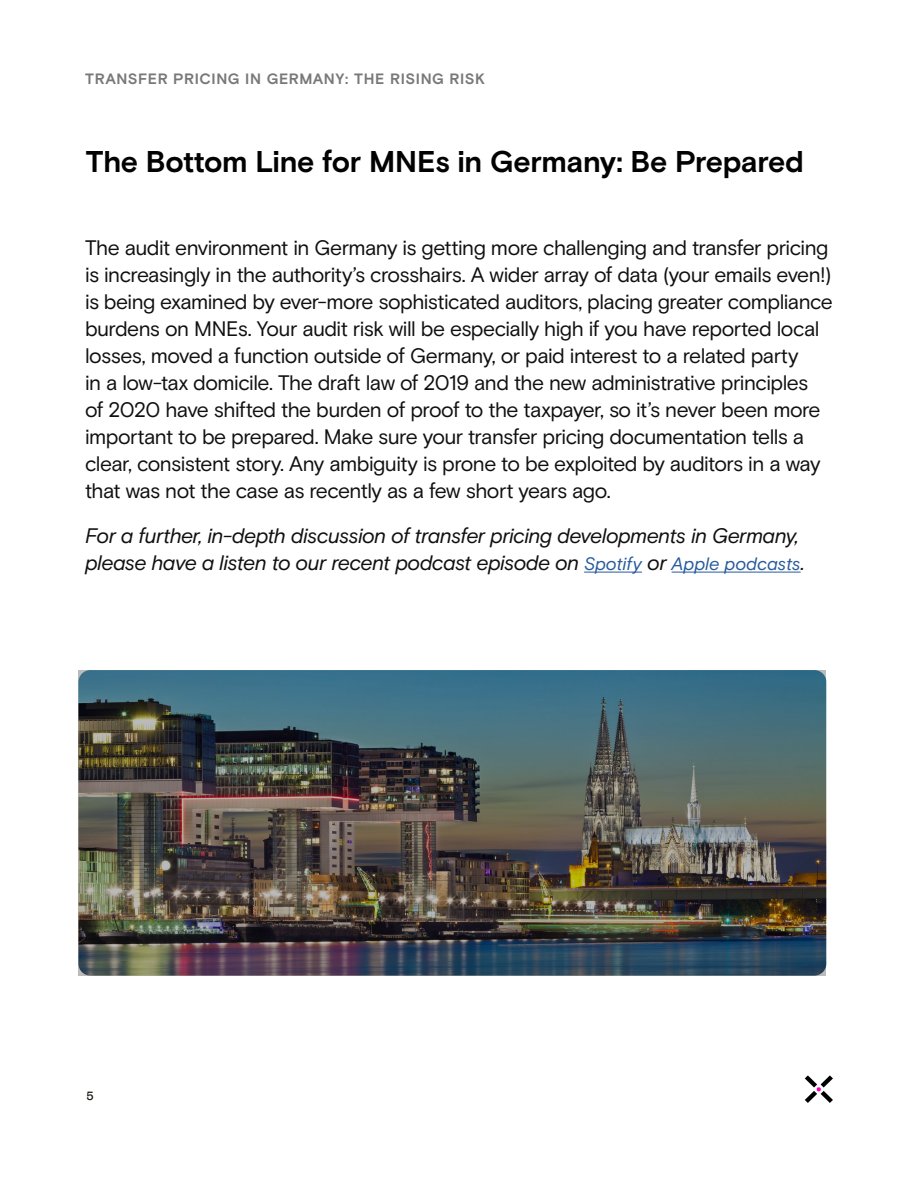
<style>
.page{position:relative;width:918px;height:1188px;background:#fff}
.page>*{position:absolute;margin:0;border:0;box-sizing:border-box;transform-origin:0 0}
.t1{font:700 30px "Basis Grotesque Pro";letter-spacing:-.015em;color:#020203}
.t2{font:21px/27px "Basis Grotesque Pro";letter-spacing:-.025em;color:#101010}
.t3{font:italic 21px/27px "Basis Grotesque Pro";letter-spacing:-.03em;color:#101010}
.t4{font:700 15px "Basis Grotesque Pro";letter-spacing:.035em;color:#000}
.s1{font-size:18px;color:#275b9b}
</style>
<div class="page">
<svg style="left:805px;top:1075px;width:28px;height:28px"></svg>
<hr style="left:584px;top:572px;width:58px;height:1px;background:#275b9b">
<hr style="left:672px;top:572px;width:129px;height:1px;background:#275b9b">
<img style="left:78px;top:670px;width:748px;height:306px">
<p class="t4" style="left:85px;top:70px;width:402px">TRANSFER PRICING IN GERMANY: THE RISING RISK</p>
<h1 class="t1" style="left:86px;top:144px;width:719px">The Bottom Line for MNEs in Germany: Be Prepared</h1>
<p class="t2" style="left:85px;top:235px;width:749px">The audit environment in Germany is getting more challenging and transfer pricing is increasingly in the authority’s crosshairs. A wider array of data (your emails even!) is being examined by ever-more sophisticated auditors, placing greater compliance burdens on MNEs. Your audit risk will be especially high if you have reported local losses, moved a function outside of Germany, or paid interest to a related party<br>in a low-tax domicile. The draft law of 2019 and the new administrative principles<br>of 2020 have shifted the burden of proof to the taxpayer, so it’s never been more important to be prepared. Make sure your transfer pricing documentation tells a clear, consistent story. Any ambiguity is prone to be exploited by auditors in a way that was not the case as recently as a few short years ago.</p>
<p class="t3" style="left:85px;top:523px;width:721px">For a further, in-depth discussion of transfer pricing developments in Germany, please have a listen to our recent podcast episode on <span class="s1">Spotify</span> or <span class="s1">Apple podcasts</span>.</p>
</div>
